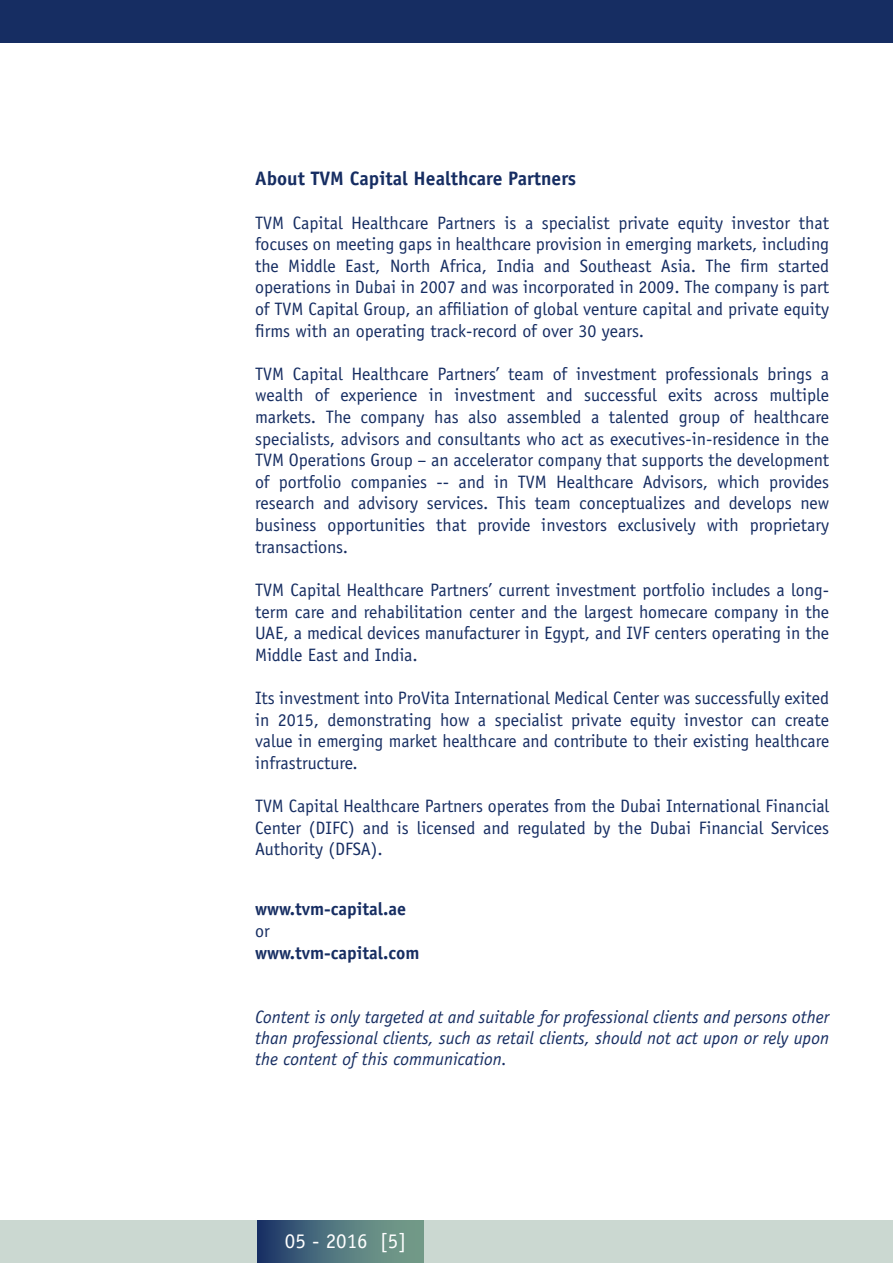
<style>
.page{position:relative;width:893px;height:1263px;background:#fff}
.page>*{position:absolute;margin:0;border:0;box-sizing:border-box;transform-origin:0 0}
.t1{font:21px "Officina Sans";color:#fff}
.t2{font:700 19.5px "Officina Sans";color:#162d62}
.t3{font:18px/21.6px "Officina Sans";color:#162d62;text-align:justify}
.t4{font:italic 18px/21.3px "Officina Sans";color:#162d62;text-align:justify}
.t5{font:700 18px "Officina Sans";color:#162d62}
</style>
<div class="page">
<div style="left:0;top:0;width:893px;height:43px;background:#162d62"></div>
<div style="left:0;top:1220px;width:893px;height:43px;background:#cbd8d1"></div>
<svg style="left:257px;top:1220px;width:166px;height:43px;background:#4f727d"></svg>
<p class="t2" style="left:255px;top:167px;width:323px">About TVM Capital Healthcare Partners</p>
<p class="t3" style="left:255px;top:212px;width:576px">TVM Capital Healthcare Partners is a specialist private equity investor that focuses on meeting gaps in healthcare provision in emerging markets, including the Middle East, North Africa, India and Southeast Asia. The firm started operations in Dubai in 2007 and was incorporated in 2009. The company is part of TVM Capital Group, an affiliation of global venture capital and private equity firms with an operating track-record of over 30 years.</p>
<p class="t3" style="left:255px;top:363px;width:576px">TVM Capital Healthcare Partners’ team of investment professionals brings a wealth of experience in investment and successful exits across multiple markets. The company has also assembled a talented group of healthcare specialists, advisors and consultants who act as executives-in-residence in the TVM Operations Group – an accelerator company that supports the development of portfolio companies -- and in TVM Healthcare Advisors, which provides research and advisory services. This team conceptualizes and develops new business opportunities that provide investors exclusively with proprietary transactions.</p>
<p class="t3" style="left:255px;top:579px;width:576px">TVM Capital Healthcare Partners’ current investment portfolio includes a long&shy;term care and rehabilitation center and the largest homecare company in the UAE, a medical devices manufacturer in Egypt, and IVF centers operating in the Middle East and India.</p>
<p class="t3" style="left:255px;top:687px;width:576px">Its investment into ProVita International Medical Center was successfully exited in 2015, demonstrating how a specialist private equity investor can create value in emerging market healthcare and contribute to their existing healthcare infrastructure.</p>
<p class="t3" style="left:255px;top:795px;width:576px">TVM Capital Healthcare Partners operates from the Dubai International Financial Center (DIFC) and is licensed and regulated by the Dubai Financial Services Authority (DFSA).</p>
<p class="t5" style="left:255px;top:898px;width:152px">www.tvm-capital.ae</p>
<p class="t3" style="left:255px;top:920px;width:16px">or</p>
<p class="t5" style="left:255px;top:941px;width:166px">www.tvm-capital.com</p>
<p class="t4" style="left:255px;top:1006px;width:576px">Content is only targeted at and suitable for professional clients and persons other than professional clients, such as retail clients, should not act upon or rely upon the content of this communication.</p>
<p class="t1" style="left:285px;top:1228px;width:123px">05 - 2016 [5]</p>
</div>
